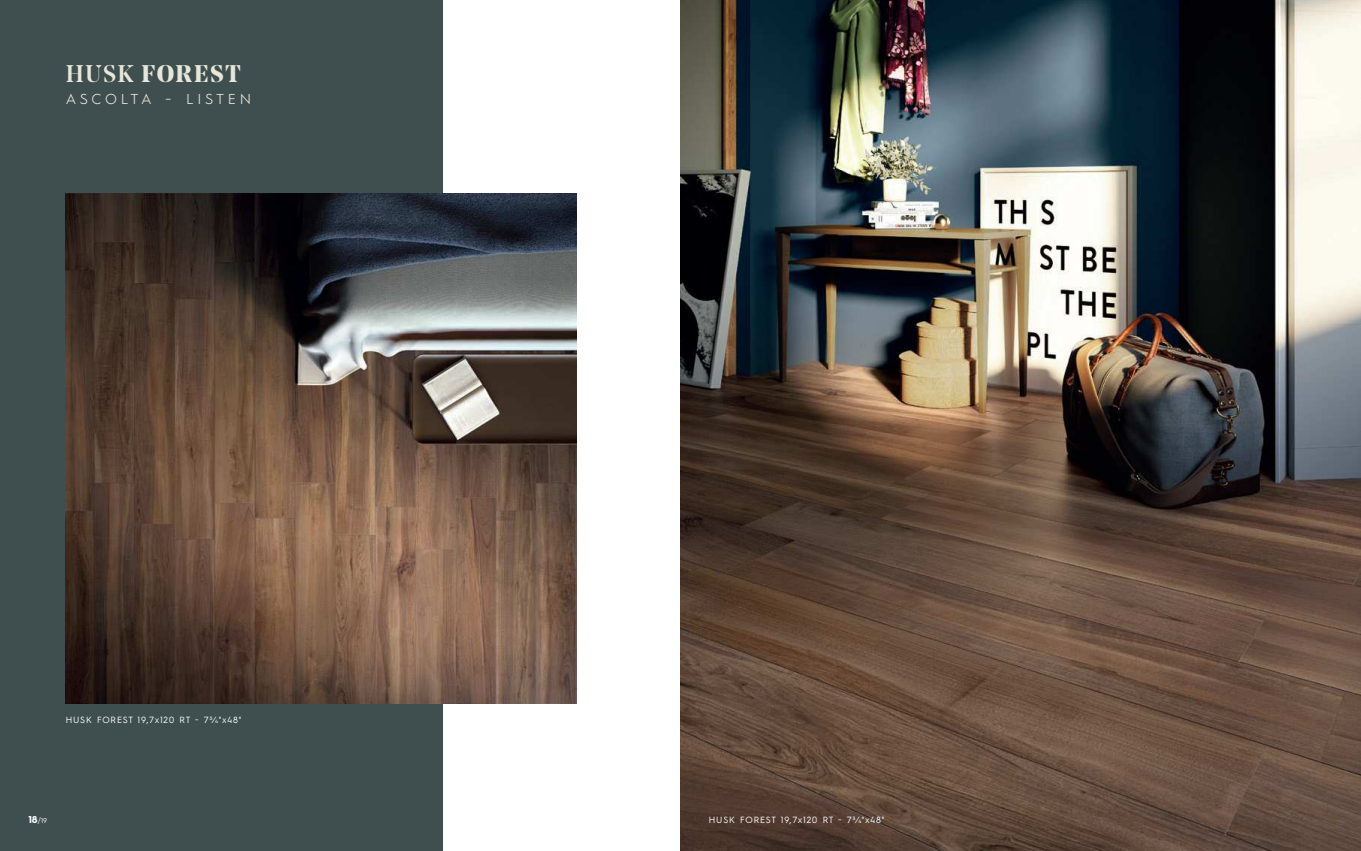
<style>
.page{position:relative;width:1361px;height:851px;background:#fff}
.page>*{position:absolute;margin:0;border:0;box-sizing:border-box;transform-origin:0 0}
.t1{font:700 24px "Noe Display";letter-spacing:.065em;color:#e7e6da}
.t2{font:300 18px "Hurme Geometric Sans 1";letter-spacing:.2em;color:#e7e6da}
.t3{font:700 10px "Hurme Geometric Sans 3";color:#fff}
.t4{font:9px "Hurme Geometric Sans 3";letter-spacing:.1em;color:#fff}
.s1{font-weight:500}
.s2{font-weight:400;font-size:8px}
.s3{font-weight:400;font-size:7px}
</style>
<div class="page">
<div style="left:0;top:0;width:443px;height:850px;background:#3f4e4f"></div>
<img style="left:680px;top:0;width:681px;height:850px">
<img style="left:66px;top:193px;width:510px;height:510px">
<h1 class="t1" style="left:66px;top:58px;width:176px"><span class="s1">HUSK</span> FOREST</h1>
<h2 class="t2" style="left:66px;top:85px;width:187px">ascolta - listen</h2>
<p class="t4" style="left:66px;top:713px;width:177px">HUSK FOREST 19,7x120 RT - 73/4"x48"</p>
<p class="t3" style="left:28px;top:812px;width:20px">18<span class="s2">/</span><span class="s3">19</span></p>
<p class="t4" style="left:709px;top:813px;width:177px">HUSK FOREST 19,7x120 RT - 73/4"x48"</p>
</div>
